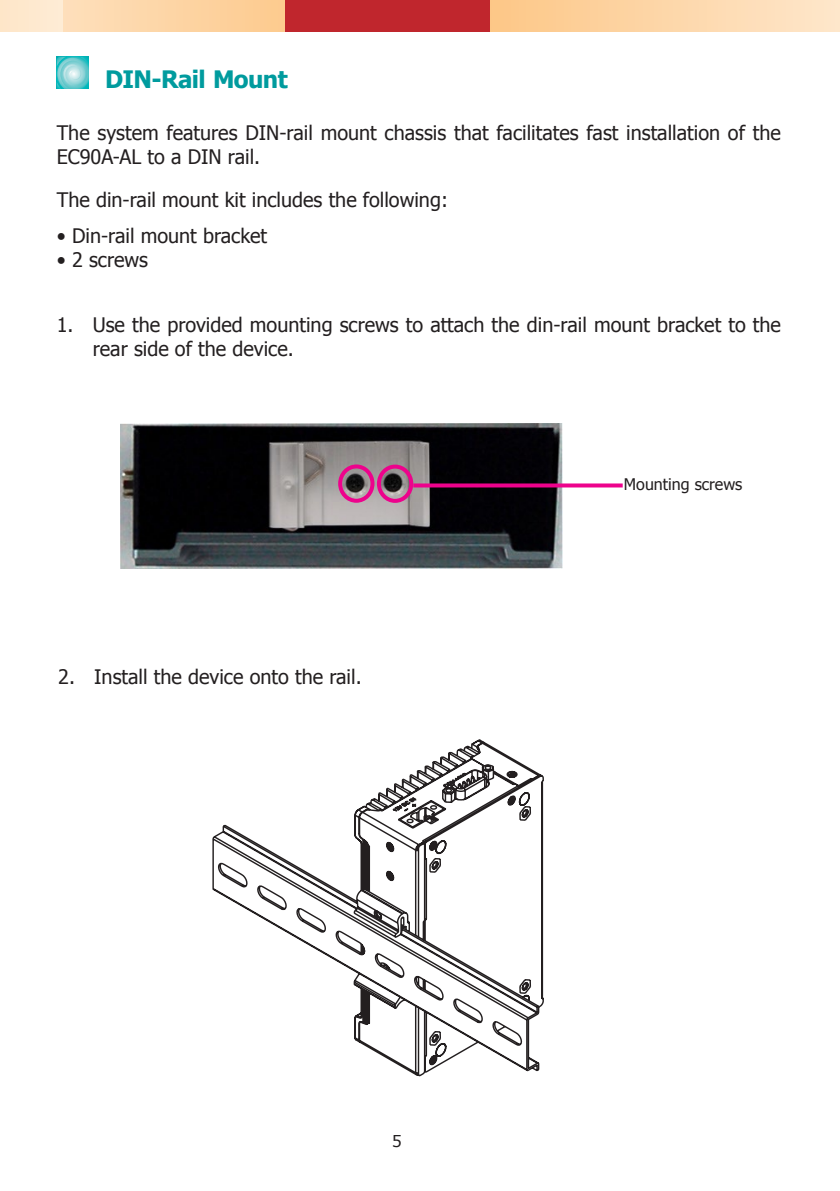
<style>
.page{position:relative;width:840px;height:1191px;background:#fff}
.page>*{position:absolute;margin:0;border:0;box-sizing:border-box;transform-origin:0 0}
.Subheading_1{font:700 24px "Tahoma";letter-spacing:-.025em;color:#009b9e}
.t1{font:20px/24px "Tahoma";color:#231f20}
.t2{font:16px "Tahoma";color:#231f20}
.t3{font:16px "Verdana";color:#231f20}
</style>
<div class="page">
<div style="left:284px;top:0;width:205px;height:32px;background:#c0262d"></div>
<div style="left:489px;top:0;width:350px;height:32px;background:linear-gradient(to right,#fdc786,#fee6cb)"></div>
<svg style="left:62px;top:0;width:222px;height:32px;background:#fdd4a5"></svg>
<div style="left:0;top:0;width:62px;height:32px;background:#fee9cf"></div>
<svg style="left:57px;top:57px;width:32px;height:32px"></svg>
<img style="left:120px;top:424px;width:442px;height:144px">
<div style="left:338px;top:464px;width:36px;height:39px;border:4px solid #ed028c;border-radius:50%"></div>
<div style="left:377px;top:464px;width:36px;height:39px;border:4px solid #ed028c;border-radius:50%"></div>
<svg style="left:413px;top:483px;width:209px;height:4px"></svg>
<svg style="left:212px;top:739px;width:332px;height:338px"></svg>
<p class="Subheading_1" style="left:105px;top:63px;width:184px">DIN-Rail Mount</p>
<p class="t1" style="left:57px;top:120px;width:725px">The system features DIN-rail mount chassis that facilitates fast installation of the<br>EC90A-AL to a DIN rail.</p>
<p class="t1" style="left:57px;top:187px;width:392px">The din-rail mount kit includes the following:</p>
<p class="t1" style="left:57px;top:222px;width:212px">• Din-rail mount bracket</p>
<p class="t1" style="left:57px;top:246px;width:93px">• 2 screws</p>
<p class="t1" style="left:93px;top:311px;width:689px;text-indent:-36px">1. Use the provided mounting screws to attach the din-rail mount bracket to the rear side of the device.</p>
<p class="t1" style="left:58px;top:664px;width:305px">2. Install the device onto the rail.</p>
<p class="t3" style="left:391px;top:1129px;width:12px">5</p>
<p class="t2" style="left:623px;top:473px;width:120px">Mounting screws</p>
</div>
